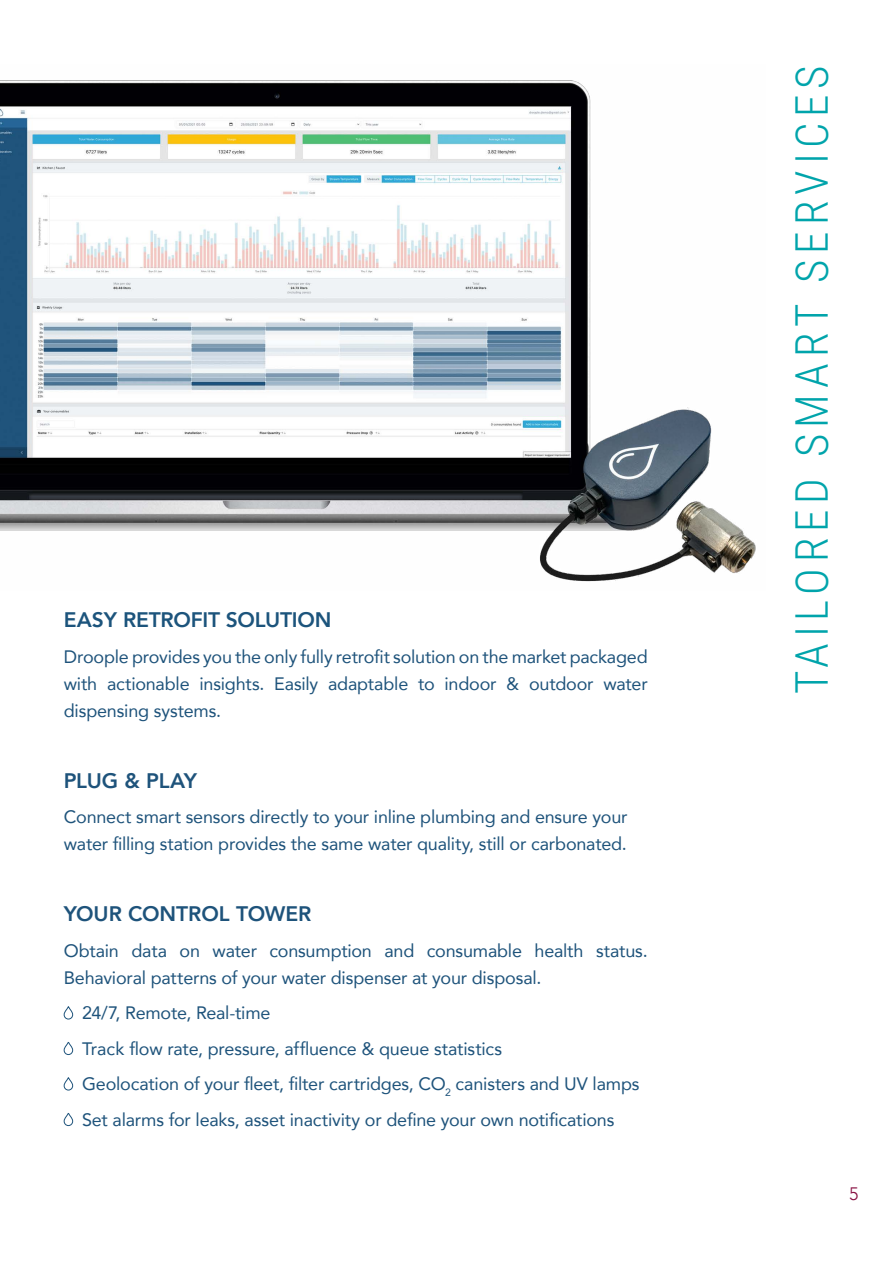
<style>
.page{position:relative;width:893px;height:1263px;background:#fff}
.page>*{position:absolute;margin:0;border:0;box-sizing:border-box;transform-origin:0 0}
.t1{font:300 45px "Roboto Condensed";letter-spacing:.13em;color:#00a4ab}
.t2{font:800 21px "Avenir";letter-spacing:-.005em;color:#1e537b}
.t3{font:800 21px "Avenir";letter-spacing:-.01em;color:#1c547c}
.t4{font:18px/27px "Avenir";letter-spacing:-.01em;color:#1e537b}
.t5{font:300 18px "Avenir";color:#881042}
</style>
<div class="page">
<img style="left:0;top:80px;width:756px;height:502px">
<svg style="left:63px;top:1006px;width:10px;height:14px"></svg>
<svg style="left:63px;top:1042px;width:10px;height:13px"></svg>
<svg style="left:63px;top:1077px;width:10px;height:14px"></svg>
<svg style="left:63px;top:1113px;width:10px;height:13px"></svg>
<p class="t3" style="left:64px;top:604px;width:269px">EASY RETROFIT SOLUTION</p>
<p class="t4" style="left:64px;top:642px;width:585px;text-align:justify">Droople provides you the only fully retrofit solution on the market packaged with actionable insights. Easily adaptable to indoor &amp; outdoor water dispensing systems.</p>
<p class="t2" style="left:64px;top:764px;width:135px">PLUG &amp; PLAY</p>
<p class="t4" style="left:64px;top:803px;width:565px">Connect smart sensors directly to your inline plumbing and ensure your water filling station provides the same water quality, still or carbonated.</p>
<p class="t2" style="left:64px;top:898px;width:249px">YOUR CONTROL TOWER</p>
<p class="t4" style="left:64px;top:937px;width:585px">Obtain data on water consumption and consumable health status.<br>Behavioral patterns of your water dispenser at your disposal.</p>
<p class="t4" style="left:82px;top:995px;width:559px;line-height:35.5px">24/7, Remote, Real-time<br>Track flow rate, pressure, affluence &amp; queue statistics<br>Geolocation of your fleet, filter cartridges, CO<sub>2</sub> canisters and UV lamps Set alarms for leaks, asset inactivity or define your own notifications</p>
<h1 class="t1" style="left:780px;top:694px;width:630px;rotate:-90deg">TAILORED SMART SERVICES</h1>
<p class="t5" style="left:849px;top:1183px;width:11px">5</p>
</div>
